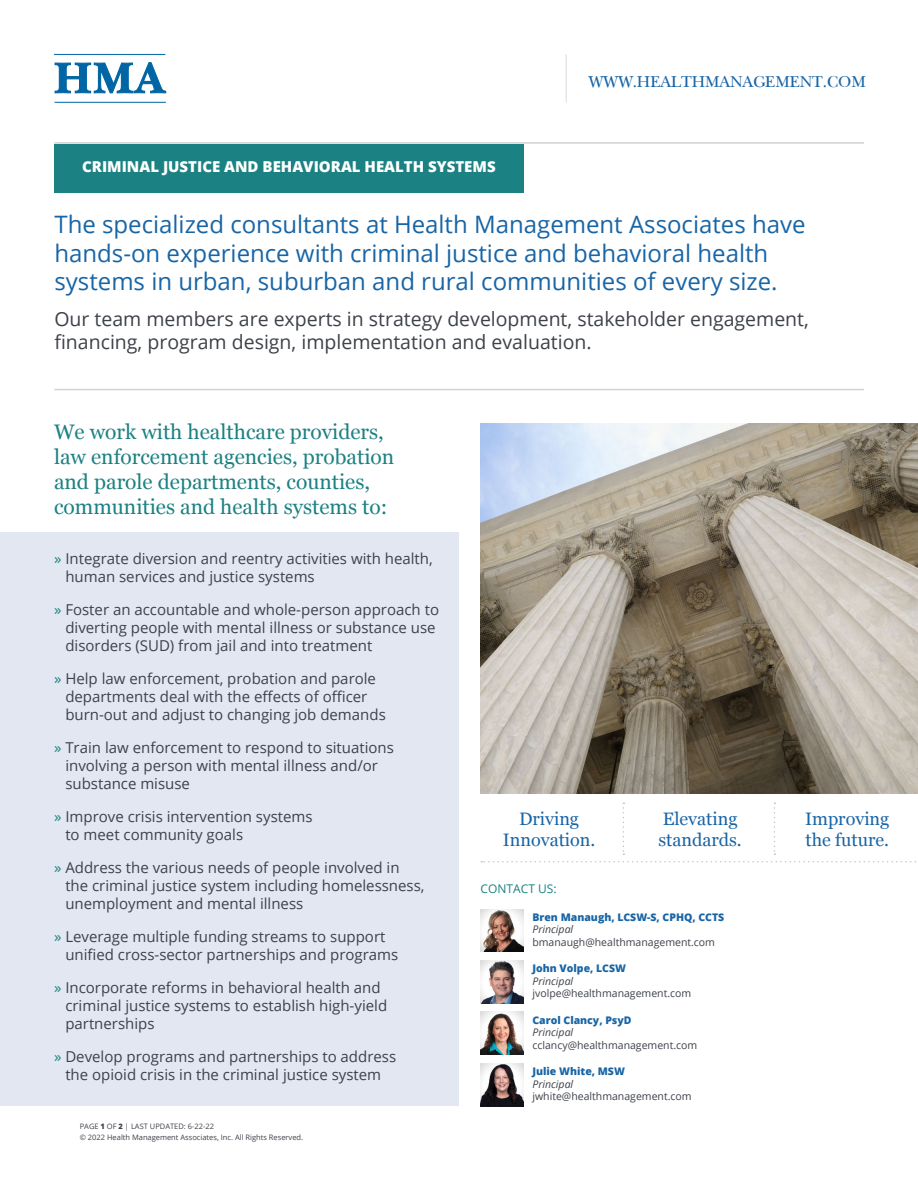
<style>
.page{position:relative;width:918px;height:1188px;background:#fff}
.page>*{position:absolute;margin:0;border:0;box-sizing:border-box;transform-origin:0 0}
.t1{font:24px/28.8px "Open Sans";color:#1865a6}
.t2{font:21px/25.2px "Georgia";color:#1c8182}
.t3{font:19.5px/23.4px "Open Sans";color:#3d4149}
.t4{font:18px/21px "Georgia";color:#1865a6}
.t5{font:16.5px "New Baskerville";color:#1865a6}
.t6{font:15px/18px "Open Sans";color:#3d4149}
.t7{font:800 15px "Open Sans";color:#fff}
.t8{font:12px "Open Sans";color:#1c8182}
.t9{font:10.5px "Open Sans";color:#3d4149}
.t10{font:800 10.5px/12.6px "Open Sans";color:#1865a6}
.t11{font:7.5px "Open Sans";color:#3d4149}
.s1{color:#1c8182}
.s2{font-weight:800}
.s3{font-weight:400;font-style:italic;color:#3d4149}
</style>
<div class="page">
<div style="left:0;top:533px;width:459px;height:573px;background:#e3e7f2"></div>
<hr style="left:54px;top:142px;width:810px;height:2px;background:#d1d2d4">
<svg style="left:54px;top:62px;width:113px;height:32px"></svg>
<hr style="left:54px;top:54px;width:111px;height:1px;background:#0065a3">
<hr style="left:55px;top:102px;width:111px;height:1px;background:#0065a3">
<hr style="left:566px;top:54px;width:1px;height:49px;background:#e6e7e9">
<hr style="left:54px;top:389px;width:810px;height:1px;background:#d1d2d4">
<div style="left:54px;top:144px;width:470px;height:48px;background:#1c8182"></div>
<img style="left:481px;top:909px;width:42px;height:43px">
<img style="left:481px;top:960px;width:42px;height:43px">
<img style="left:481px;top:423px;width:437px;height:371px">
<svg style="left:623px;top:802px;width:1px;height:53px"></svg>
<svg style="left:774px;top:802px;width:1px;height:53px"></svg>
<svg style="left:481px;top:861px;width:435px;height:1px"></svg>
<img style="left:481px;top:1012px;width:42px;height:43px">
<img style="left:481px;top:1063px;width:42px;height:43px">
<p class="t5" style="left:589px;top:71px;width:279px">WWW.HEALTHMANAGEMENT.COM</p>
<p class="t7" style="left:82px;top:155px;width:415px">CRIMINAL JUSTICE AND BEHAVIORAL HEALTH SYSTEMS</p>
<p class="t1" style="left:54px;top:209px;width:753px">The specialized consultants at Health Management Associates have hands-on experience with criminal justice and behavioral health systems in urban, suburban and rural communities of every size.</p>
<p class="t3" style="left:54px;top:306px;width:756px">Our team members are experts in strategy development, stakeholder engagement, financing, program design, implementation and evaluation.</p>
<p class="t2" style="left:54px;top:418px;width:342px">We work with healthcare providers, law enforcement agencies, probation and parole departments, counties, communities and health systems to:</p>
<p class="t6" style="left:65px;top:549px;width:369px;text-indent:-11px"><span class="s1">»</span> Integrate diversion and reentry activities with health, human services and justice systems</p>
<p class="t6" style="left:65px;top:600px;width:375px;text-indent:-11px"><span class="s1">»</span> Foster an accountable and whole-person approach to diverting people with mental illness or substance use disorders (SUD) from jail and into treatment</p>
<p class="t6" style="left:65px;top:669px;width:322px;text-indent:-11px"><span class="s1">»</span> Help law enforcement, probation and parole departments deal with the effects of officer burn-out and adjust to changing job demands</p>
<p class="t6" style="left:65px;top:738px;width:330px;text-indent:-11px"><span class="s1">»</span> Train law enforcement to respond to situations involving a person with mental illness and/or substance misuse</p>
<p class="t6" style="left:65px;top:807px;width:249px;text-indent:-11px"><span class="s1">»</span> Improve crisis intervention systems to meet community goals</p>
<p class="t6" style="left:65px;top:858px;width:361px;text-indent:-11px"><span class="s1">»</span> Address the various needs of people involved in the criminal justice system including homelessness, unemployment and mental illness</p>
<p class="t6" style="left:65px;top:927px;width:335px;text-indent:-11px"><span class="s1">»</span> Leverage multiple funding streams to support unified cross-sector partnerships and programs</p>
<p class="t6" style="left:65px;top:978px;width:323px;text-indent:-11px"><span class="s1">»</span> Incorporate reforms in behavioral health and criminal justice systems to establish high-yield partnerships</p>
<p class="t6" style="left:54px;top:1047px;width:344px;text-align:center"><span class="s1">»</span> Develop programs and partnerships to address the opioid crisis in the criminal justice system</p>
<p class="t11" style="left:80px;top:1121px;width:136px">PAGE <span class="s2">1</span> OF <span class="s2">2</span> | LAST UPDATED: 6-22-22</p>
<p class="t11" style="left:80px;top:1132px;width:225px">© 2022 Health Management Associates, Inc. All Rights Reserved.</p>
<p class="t4" style="left:503px;top:808px;width:94px;text-align:center">Driving<br>Innovation.</p>
<p class="t4" style="left:658px;top:808px;width:85px">Elevating standards.</p>
<p class="t4" style="left:805px;top:808px;width:86px">Improving the future.</p>
<p class="t8" style="left:481px;top:880px;width:78px">CONTACT US:</p>
<p class="t10" style="left:532px;top:910px;width:193px">Bren Manaugh, LCSW-S, CPHQ, CCTS<br><span class="s3">Principal</span></p>
<p class="t9" style="left:532px;top:935px;width:184px">bmanaugh@healthmanagement.com</p>
<p class="t10" style="left:532px;top:962px;width:95px">John Volpe, LCSW<br><span class="s3">Principal</span></p>
<p class="t9" style="left:532px;top:986px;width:160px">jvolpe@healthmanagement.com</p>
<p class="t10" style="left:532px;top:1013px;width:101px">Carol Clancy, PsyD<br><span class="s3">Principal</span></p>
<p class="t9" style="left:532px;top:1038px;width:166px">cclancy@healthmanagement.com</p>
<p class="t10" style="left:532px;top:1065px;width:94px">Julie White, MSW<br><span class="s3">Principal</span></p>
<p class="t9" style="left:532px;top:1089px;width:161px">jwhite@healthmanagement.com</p>
</div>
